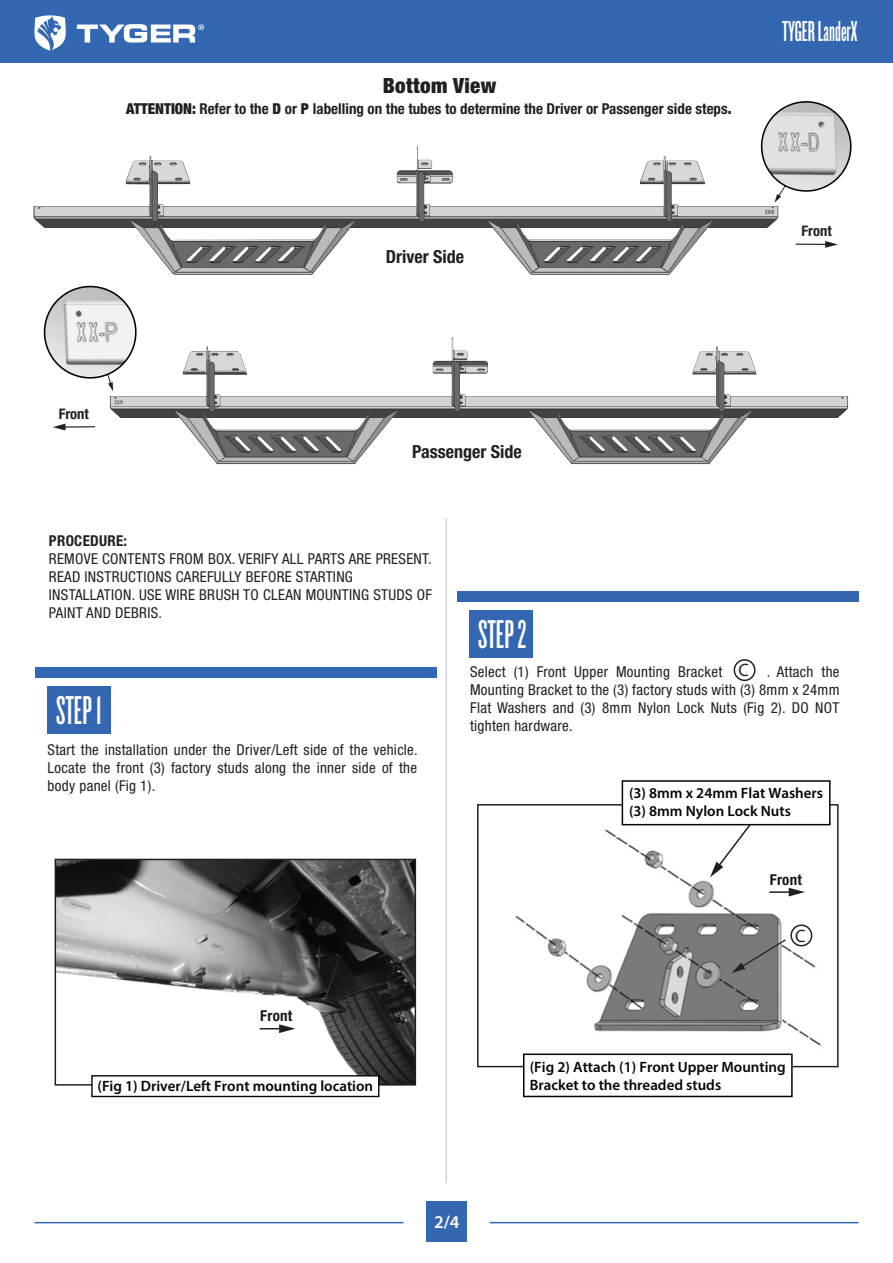
<style>
.page{position:relative;width:893px;height:1263px;background:#fff}
.page>*{position:absolute;margin:0;border:0;box-sizing:border-box;transform-origin:0 0}
.t1{font:41.85px "Knockout HTF46 Flyweight";color:#fff}
.t2{font:30px "Knockout HTF46 Flyweight";color:#fff}
.t3{font:900 condensed 21px "Helvetica Neue LT Std";letter-spacing:.02em;color:#231f20}
.t4{font:700 condensed 18px "Helvetica Neue LT Std";color:#231f20}
.t5{font:600 18px "Myriad Pro";color:#fff}
.t6{font:18px "Myriad Pro";color:#231f20}
.t7{font:condensed 15px/18px "Helvetica Neue LT Std";letter-spacing:.02em;color:#231f20;text-align:justify}
.t8{font:600 15px/18px "Myriad Pro";color:#050504}
.t9{font:700 condensed 15px "Helvetica Neue LT Std";color:#231f20}
.t10{font:700 condensed 15px "Helvetica Neue LT Std";letter-spacing:.02em;color:#231f20}
.t11{font:700 condensed 15px "Helvetica Neue LT Std";letter-spacing:.02em;color:#191919}
.t12{font:700 condensed 14.55px "Helvetica Neue LT Std";color:#231f20}
.s1{font-family:"Helvetica Neue";font-weight:900}
</style>
<div class="page">
<hr style="left:446px;top:518px;width:1px;height:665px;background:#d1d2d4">
<div style="left:48px;top:686px;width:63px;height:48px;background:#3367b2"></div>
<div style="left:35px;top:668px;width:401px;height:10px;background:#3367b2"></div>
<div style="left:470px;top:610px;width:63px;height:48px;background:#3367b2"></div>
<div style="left:457px;top:591px;width:401px;height:11px;background:#3367b2"></div>
<img style="left:58px;top:862px;width:355px;height:220px">
<div style="left:55px;top:859px;width:361px;height:226px;border:2px solid #231f20"></div>
<div style="left:91px;top:1075px;width:288px;height:22px;background:#fff;border:1px solid #050504"></div>
<svg style="left:260px;top:1024px;width:35px;height:9px"></svg>
<div style="left:0;top:0;width:893px;height:62px;background:#3367b2"></div>
<svg style="left:34px;top:15px;width:32px;height:36px"></svg>
<svg style="left:77px;top:24px;width:127px;height:18px"></svg>
<div style="left:427px;top:1201px;width:40px;height:40px;background:#3367b2"></div>
<hr style="left:35px;top:1222px;width:368px;height:1px;background:#3367b2">
<hr style="left:490px;top:1222px;width:369px;height:1px;background:#3367b2">
<img style="left:33px;top:146px;width:746px;height:129px">
<img style="left:109px;top:337px;width:740px;height:187px">
<svg style="left:757px;top:101px;width:95px;height:102px"></svg>
<svg style="left:43px;top:285px;width:98px;height:106px"></svg>
<hr style="left:796px;top:244px;width:31px;height:1px;background:#231f20">
<svg style="left:825px;top:241px;width:13px;height:7px"></svg>
<hr style="left:63px;top:426px;width:32px;height:2px;background:#231f20">
<svg style="left:53px;top:424px;width:13px;height:6px"></svg>
<div style="left:734px;top:659px;width:21px;height:22px;border:2px solid #231f20;border-radius:50%"></div>
<img style="left:515px;top:815px;width:312px;height:231px">
<div style="left:477px;top:804px;width:362px;height:263px;border:2px solid #231f20"></div>
<div style="left:523px;top:1053px;width:270px;height:44px;background:#fff;border:2px solid #050504"></div>
<svg style="left:710px;top:825px;width:47px;height:52px"></svg>
<div style="left:622px;top:780px;width:209px;height:45px;background:#fff;border:2px solid #050504"></div>
<hr style="left:769px;top:891px;width:23px;height:2px;background:#231f20">
<svg style="left:789px;top:888px;width:16px;height:8px"></svg>
<svg style="left:732px;top:938px;width:55px;height:35px;background:#838384"></svg>
<div style="left:790px;top:924px;width:22px;height:22px;border:2px solid #231f20;border-radius:50%"></div>
<h3 class="t3" style="left:383px;top:73px;width:115px">Bottom View</h3>
<p class="t9" style="left:126px;top:99px;width:607px"><span class="s1">ATTENTION:</span> Refer to the <span class="s1">D</span> or <span class="s1">P</span> labelling on the tubes to determine the Driver or Passenger side steps<span class="s1">.</span></p>
<p class="t4" style="left:386px;top:246px;width:80px">Driver Side</p>
<h2 class="t2" style="left:782px;top:17px;width:77px">TYGER LanderX</h2>
<p class="t12" style="left:801px;top:222px;width:32px">Front</p>
<p class="t12" style="left:59px;top:405px;width:32px">Front</p>
<p class="t4" style="left:412px;top:440px;width:111px">Passenger Side</p>
<p class="t10" style="left:49px;top:531px;width:80px">PROCEDURE:</p>
<p class="t7" style="left:49px;top:549px;width:385px;text-align:left">REMOVE CONTENTS FROM BOX. VERIFY ALL PARTS ARE PRESENT.<br>READ INSTRUCTIONS CAREFULLY BEFORE STARTING INSTALLATION. USE WIRE BRUSH TO CLEAN MOUNTING STUDS OF PAINT AND DEBRIS.</p>
<h1 class="t1" style="left:478px;top:614px;width:50px">STEP 2</h1>
<h1 class="t1" style="left:56px;top:690px;width:47px">STEP 1</h1>
<p class="t7" style="left:48px;top:740px;width:372px">Start the installation under the Driver/Left side of the vehicle.<br>Locate the front (3) factory studs along the inner side of the body panel (Fig 1).</p>
<p class="t11" style="left:260px;top:1007px;width:34px">Front</p>
<p class="t8" style="left:97px;top:1076px;width:277px">(Fig 1) Driver/Left Front mounting location</p>
<p class="t6" style="left:738px;top:659px;width:12px">C</p>
<p class="t7" style="left:470px;top:663px;width:254px">Select (1) Front Upper Mounting Bracket</p>
<p class="t7" style="left:470px;top:663px;width:371px;text-indent:297px">. Attach the Mounting Bracket to the (3) factory studs with (3) 8mm x 24mm Flat Washers and (3) 8mm Nylon Lock Nuts (Fig 2). DO NOT tighten hardware.</p>
<p class="t8" style="left:629px;top:784px;width:196px">(3) 8mm x 24mm Flat Washers (3) 8mm Nylon Lock Nuts</p>
<p class="t11" style="left:770px;top:870px;width:34px">Front</p>
<p class="t6" style="left:795px;top:924px;width:12px">C</p>
<p class="t8" style="left:530px;top:1057px;width:258px">(Fig 2) Attach (1) Front Upper Mounting<br>Bracket to the threaded studs</p>
<p class="t5" style="left:434px;top:1210px;width:27px">2/4</p>
</div>
